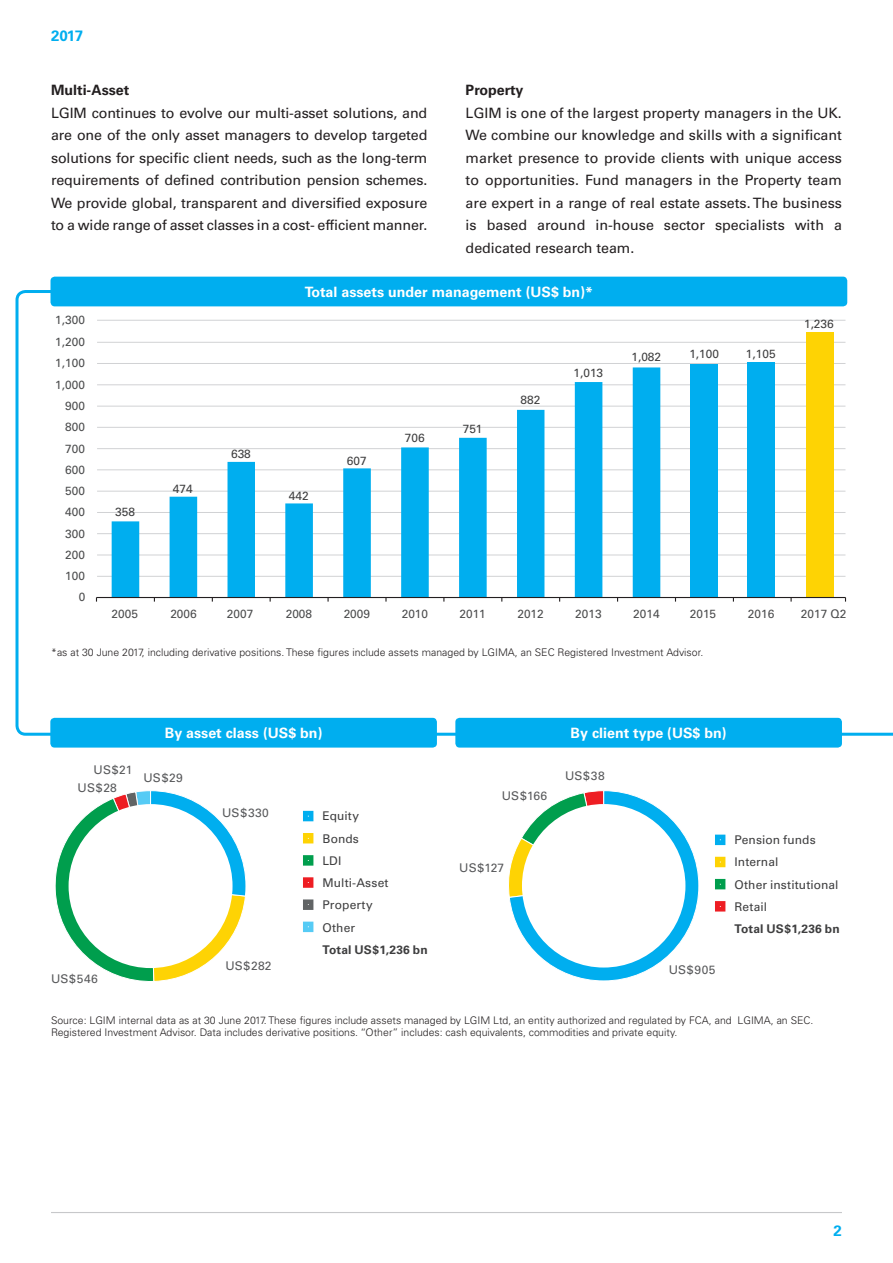
<style>
.page{position:relative;width:893px;height:1263px;background:#fff}
.page>*{position:absolute;margin:0;border:0;box-sizing:border-box;transform-origin:0 0}
.t1{font:700 15px "Univers LT Std";color:#00aeef}
.t2{font:14.25px/22.5px "Univers LT Std";letter-spacing:-.01em;color:#231f20;text-align:justify}
.t3{font:700 14.25px "Univers LT Std";color:#fff}
.t4{font:700 14.25px "Univers LT Std";color:#231f20}
.t5{font:12px/22.4px "Univers";letter-spacing:.005em;color:#3e3e3f}
.t6{font:12px "Univers";letter-spacing:.015em;color:#57585a}
.t7{font:700 12px "Univers";letter-spacing:.01em;color:#3e3e3f}
.t8{font:11.85px "Univers";color:#4b4c4d}
.t9{font:11.85px "Univers";color:#3e3e3f}
.t10{font:300 10.5px/12px "Univers";color:#231f20}
</style>
<div class="page">
<hr style="left:51px;top:1212px;width:791px;height:1px;background:#c7c8ca">
<svg style="left:15px;top:288px;width:878px;height:448px"></svg>
<div style="left:50px;top:718px;width:387px;height:30px;background:#00aeef;border-radius:4px"></div>
<div style="left:455px;top:718px;width:387px;height:30px;background:#00aeef;border-radius:4px"></div>
<svg style="left:508px;top:790px;width:191px;height:191px"></svg>
<div style="left:522px;top:804px;width:163px;height:163px;background:#fff;border-radius:50%"></div>
<svg style="left:55px;top:790px;width:191px;height:192px"></svg>
<div style="left:69px;top:804px;width:164px;height:164px;background:#fff;border-radius:50%"></div>
<svg style="left:715px;top:834px;width:11px;height:78px"></svg>
<svg style="left:303px;top:810px;width:11px;height:123px"></svg>
<div style="left:51px;top:277px;width:796px;height:29px;background:#00aeef;border-radius:4px"></div>
<hr style="left:97px;top:576px;width:748px;height:1px;background:#d1d2d4">
<hr style="left:97px;top:555px;width:748px;height:1px;background:#d1d2d4">
<hr style="left:97px;top:533px;width:748px;height:1px;background:#d1d2d4">
<hr style="left:97px;top:512px;width:748px;height:1px;background:#d1d2d4">
<hr style="left:97px;top:491px;width:748px;height:1px;background:#d1d2d4">
<hr style="left:97px;top:469px;width:748px;height:1px;background:#d1d2d4">
<hr style="left:97px;top:448px;width:748px;height:1px;background:#d1d2d4">
<hr style="left:97px;top:427px;width:748px;height:1px;background:#d1d2d4">
<hr style="left:97px;top:406px;width:748px;height:1px;background:#d1d2d4">
<hr style="left:97px;top:384px;width:748px;height:1px;background:#d1d2d4">
<hr style="left:97px;top:363px;width:748px;height:1px;background:#d1d2d4">
<hr style="left:97px;top:342px;width:748px;height:1px;background:#d1d2d4">
<hr style="left:97px;top:320px;width:748px;height:1px;background:#d1d2d4">
<div style="left:691px;top:364px;width:27px;height:233px;background:#00aeef"></div>
<div style="left:747px;top:362px;width:28px;height:235px;background:#00aeef"></div>
<div style="left:806px;top:332px;width:28px;height:265px;background:#fed304"></div>
<svg style="left:112px;top:367px;width:548px;height:230px"></svg>
<hr style="left:96px;top:597px;width:749px;height:1px;background:#231f20">
<p class="t1" style="left:51px;top:27px;width:34px">2017</p>
<p class="t4" style="left:51px;top:82px;width:80px">Multi-Asset</p>
<p class="t2" style="left:51px;top:102px;width:378px">LGIM continues to evolve our multi-asset solutions, and are one of the only asset managers to develop targeted solutions for specific client needs, such as the long-term requirements of defined contribution pension schemes.<br>We provide global, transparent and diversified exposure to a wide range of asset classes in a cost- efficient manner.</p>
<p class="t4" style="left:466px;top:82px;width:59px">Property</p>
<p class="t2" style="left:466px;top:102px;width:378px">LGIM is one of the largest property managers in the UK.<br>We combine our knowledge and skills with a significant market presence to provide clients with unique access to opportunities. Fund managers in the Property team are expert in a range of real estate assets. The business is based around in-house sector specialists with a dedicated research team.</p>
<p class="t8" style="left:55px;top:313px;width:31px">1,300</p>
<p class="t8" style="left:55px;top:335px;width:31px">1,200</p>
<p class="t8" style="left:55px;top:356px;width:31px">1,100</p>
<p class="t8" style="left:55px;top:377px;width:31px">1,000</p>
<p class="t8" style="left:65px;top:399px;width:21px">900</p>
<p class="t8" style="left:65px;top:420px;width:21px">800</p>
<p class="t8" style="left:65px;top:441px;width:21px">700</p>
<p class="t8" style="left:65px;top:463px;width:21px">600</p>
<p class="t8" style="left:65px;top:484px;width:21px">500</p>
<p class="t8" style="left:65px;top:505px;width:21px">400</p>
<p class="t8" style="left:65px;top:526px;width:21px">300</p>
<p class="t8" style="left:65px;top:548px;width:21px">200</p>
<p class="t8" style="left:65px;top:569px;width:21px">100</p>
<p class="t8" style="left:79px;top:590px;width:8px">0</p>
<p class="t9" style="left:115px;top:505px;width:21px">358</p>
<p class="t9" style="left:173px;top:482px;width:21px">474</p>
<p class="t9" style="left:231px;top:447px;width:21px">638</p>
<p class="t3" style="left:305px;top:283px;width:290px">Total assets under management (US$ bn)*</p>
<p class="t9" style="left:289px;top:489px;width:21px">442</p>
<p class="t9" style="left:347px;top:454px;width:21px">607</p>
<p class="t9" style="left:405px;top:431px;width:21px">706</p>
<p class="t9" style="left:463px;top:422px;width:21px">751</p>
<p class="t9" style="left:521px;top:393px;width:21px">882</p>
<p class="t9" style="left:573px;top:366px;width:31px">1,013</p>
<p class="t9" style="left:631px;top:350px;width:31px">1,082</p>
<p class="t9" style="left:689px;top:347px;width:31px">1,100</p>
<p class="t9" style="left:746px;top:347px;width:31px">1,105</p>
<p class="t9" style="left:804px;top:316px;width:31px">1,236</p>
<p class="t8" style="left:112px;top:607px;width:28px">2005</p>
<p class="t8" style="left:170px;top:607px;width:28px">2006</p>
<p class="t8" style="left:227px;top:607px;width:28px">2007</p>
<p class="t8" style="left:286px;top:607px;width:28px">2008</p>
<p class="t8" style="left:344px;top:607px;width:28px">2009</p>
<p class="t8" style="left:402px;top:607px;width:28px">2010</p>
<p class="t8" style="left:459px;top:607px;width:28px">2011</p>
<p class="t8" style="left:517px;top:607px;width:28px">2012</p>
<p class="t8" style="left:575px;top:607px;width:28px">2013</p>
<p class="t8" style="left:633px;top:607px;width:28px">2014</p>
<p class="t8" style="left:690px;top:607px;width:28px">2015</p>
<p class="t8" style="left:748px;top:607px;width:28px">2016</p>
<p class="t8" style="left:801px;top:607px;width:47px">2017 Q2</p>
<p class="t10" style="left:51px;top:646px;width:654px">*as at 30 June 2017, including derivative positions. These figures include assets managed by LGIMA, an SEC Registered Investment Advisor.</p>
<p class="t6" style="left:94px;top:762px;width:40px">US$21</p>
<p class="t6" style="left:78px;top:780px;width:41px">US$28</p>
<p class="t6" style="left:51px;top:972px;width:48px">US$546</p>
<p class="t3" style="left:165px;top:724px;width:159px">By asset class (US$ bn)</p>
<p class="t3" style="left:571px;top:724px;width:158px">By client type (US$ bn)</p>
<p class="t6" style="left:144px;top:771px;width:41px">US$29</p>
<p class="t6" style="left:222px;top:806px;width:48px">US$330</p>
<p class="t6" style="left:225px;top:959px;width:48px">US$282</p>
<p class="t5" style="left:323px;top:805px;width:68px">Equity<br>Bonds<br>LDI<br>Multi-Asset<br>Property<br>Other</p>
<p class="t7" style="left:323px;top:943px;width:107px">Total US$1,236 bn</p>
<p class="t6" style="left:502px;top:789px;width:47px">US$166</p>
<p class="t6" style="left:565px;top:769px;width:41px">US$38</p>
<p class="t6" style="left:459px;top:861px;width:47px">US$127</p>
<p class="t6" style="left:669px;top:962px;width:48px">US$905</p>
<p class="t5" style="left:734px;top:829px;width:105px">Pension funds<br>Internal<br>Other institutional<br>Retail</p>
<p class="t7" style="left:734px;top:922px;width:107px">Total US$1,236 bn</p>
<p class="t10" style="left:51px;top:1014px;width:764px">Source: LGIM internal data as at 30 June 2017. These figures include assets managed by LGIM Ltd, an entity authorized and regulated by FCA, and LGIMA, an SEC.<br>Registered Investment Advisor. Data includes derivative positions. “Other” includes: cash equivalents, commodities and private equity.</p>
<p class="t1" style="left:834px;top:1221px;width:10px">2</p>
</div>
